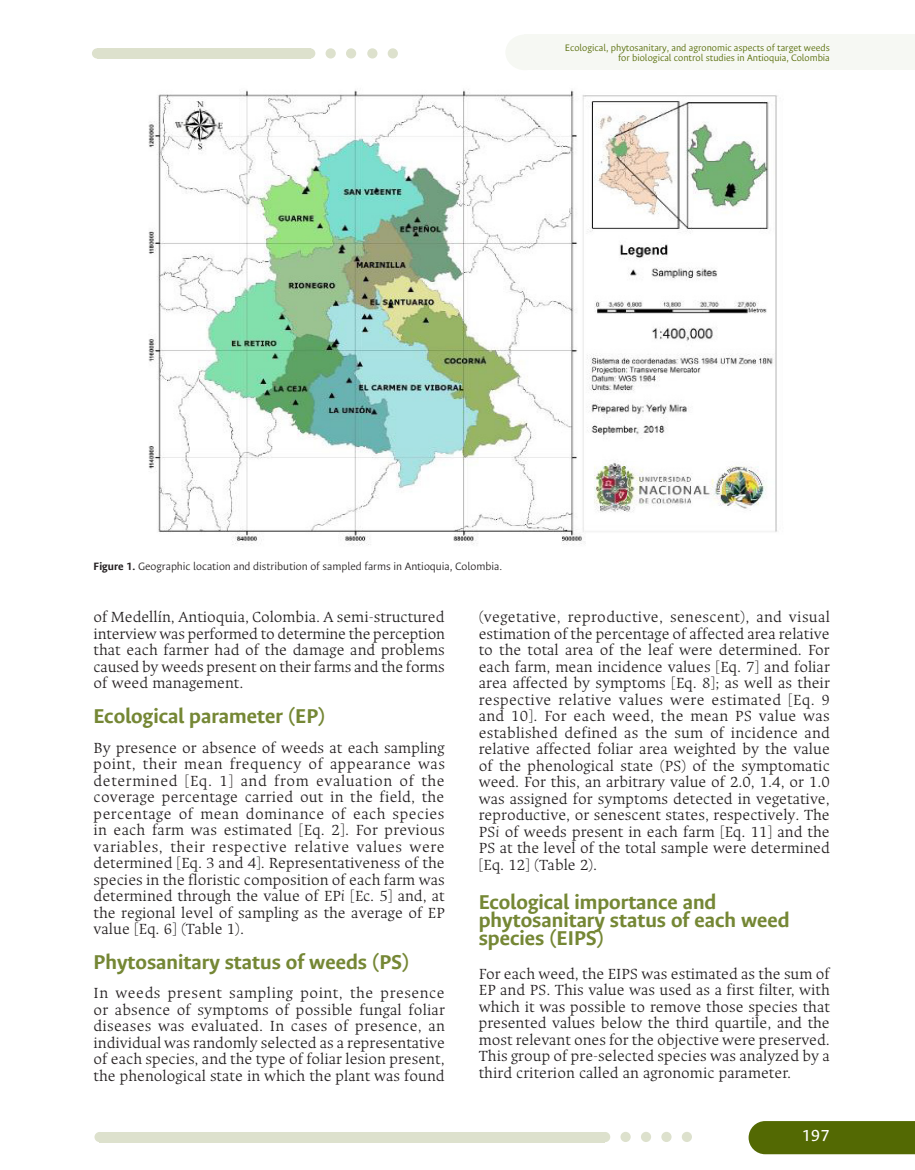
<style>
.page{position:relative;width:915px;height:1170px;background:#fff}
.page>*{position:absolute;margin:0;border:0;box-sizing:border-box;transform-origin:0 0}
.subtitulo2{font:700 22.5px/18px "Ancizar Sans";color:#758735}
.t1{font:18px "Ancizar Sans";color:#fff}
.Cuerpo_ini_11_11{font:300 16.5px/16.5px "Ancizar Serif";color:#231f20;text-align:justify}
.texto_figuras_8{font:300 12px "Ancizar Sans";color:#231f20}
.cabezote_derecha{font:300 10.5px/10.5px "Ancizar Sans";color:#536903;text-align:right}
.s1{font-weight:700}
.s2{font-style:italic}
</style>
<div class="page">
<div style="left:748px;top:1121px;width:166px;height:33px;background:#536903"></div>
<div style="left:524px;top:34px;width:390px;height:36px;background:#f6f8f3"></div>
<div style="left:99px;top:1131px;width:506px;height:10px;background:#dde1cd"></div>
<div style="left:97px;top:48px;width:213px;height:10px;background:#dde1cd"></div>
<div style="left:325px;top:48px;width:10px;height:10px;background:#dde1cd;border-radius:50%"></div>
<div style="left:367px;top:48px;width:10px;height:10px;background:#dde1cd;border-radius:50%"></div>
<div style="left:346px;top:48px;width:10px;height:10px;background:#dde1cd;border-radius:50%"></div>
<div style="left:387px;top:48px;width:11px;height:10px;background:#dde1cd;border-radius:50%"></div>
<div style="left:620px;top:1131px;width:10px;height:10px;background:#dde1cd;border-radius:50%"></div>
<div style="left:661px;top:1131px;width:10px;height:10px;background:#dde1cd;border-radius:50%"></div>
<div style="left:640px;top:1131px;width:11px;height:10px;background:#dde1cd;border-radius:50%"></div>
<div style="left:681px;top:1131px;width:10px;height:10px;background:#dde1cd;border-radius:50%"></div>
<div style="left:505px;top:34px;width:39px;height:36px;background:#f6f8f3;border-radius:50%"></div>
<div style="left:600px;top:1131px;width:10px;height:10px;background:#dde1cd;border-radius:50%"></div>
<div style="left:305px;top:48px;width:10px;height:10px;background:#dde1cd;border-radius:50%"></div>
<div style="left:94px;top:1131px;width:11px;height:10px;background:#dde1cd;border-radius:50%"></div>
<div style="left:92px;top:48px;width:10px;height:10px;background:#dde1cd;border-radius:50%"></div>
<img style="left:148px;top:89px;width:629px;height:456px">
<p class="cabezote_derecha" style="left:564px;top:42px;width:266px">Ecological, phytosanitary, and agronomic aspects of target weeds for biological control studies in Antioquia, Colombia</p>
<p class="texto_figuras_8" style="left:94px;top:559px;width:410px"><span class="s1">Figure 1.</span> Geographic location and distribution of sampled farms in Antioquia, Colombia.</p>
<p class="Cuerpo_ini_11_11" style="left:94px;top:608px;width:353px">of Medellín, Antioquia, Colombia. A semi-structured interview was performed to determine the perception that each farmer had of the damage and problems caused by weeds present on their farms and the forms of weed management.</p>
<p class="subtitulo2" style="left:94px;top:707px;width:233px">Ecological parameter (EP)</p>
<p class="Cuerpo_ini_11_11" style="left:94px;top:739px;width:353px">By presence or absence of weeds at each sampling point, their mean frequency of appearance was determined [Eq. 1] and from evaluation of the coverage percentage carried out in the field, the percentage of mean dominance of each species in each farm was estimated [Eq. 2]. For previous variables, their respective relative values were determined [Eq. 3 and 4]. Representativeness of the species in the floristic composition of each farm was determined through the value of EP<span class="s2">i</span> [Ec. 5] and, at the regional level of sampling as the average of EP value [Eq. 6] (Table 1).</p>
<p class="subtitulo2" style="left:94px;top:953px;width:317px">Phytosanitary status of weeds (PS)</p>
<p class="Cuerpo_ini_11_11" style="left:94px;top:984px;width:353px">In weeds present sampling point, the presence or absence of symptoms of possible fungal foliar diseases was evaluated. In cases of presence, an individual was randomly selected as a representative of each species, and the type of foliar lesion present, the phenological state in which the plant was found</p>
<p class="Cuerpo_ini_11_11" style="left:478px;top:608px;width:352px">(vegetative, reproductive, senescent), and visual estimation of the percentage of affected area relative to the total area of the leaf were determined. For each farm, mean incidence values [Eq. 7] and foliar area affected by symptoms [Eq. 8]; as well as their respective relative values were estimated [Eq. 9 and 10]. For each weed, the mean PS value was established defined as the sum of incidence and relative affected foliar area weighted by the value of the phenological state (PS) of the symptomatic weed. For this, an arbitrary value of 2.0, 1.4, or 1.0 was assigned for symptoms detected in vegetative, reproductive, or senescent states, respectively. The PS<span class="s2">i</span> of weeds present in each farm [Eq. 11] and the PS at the level of the total sample were determined [Eq. 12] (Table 2).</p>
<p class="subtitulo2" style="left:478px;top:893px;width:312px">Ecological importance and phytosanitary status of each weed species (EIPS)</p>
<p class="Cuerpo_ini_11_11" style="left:478px;top:965px;width:352px">For each weed, the EIPS was estimated as the sum of EP and PS. This value was used as a first filter, with which it was possible to remove those species that presented values below the third quartile, and the most relevant ones for the objective were preserved.<br>This group of pre-selected species was analyzed by a third criterion called an agronomic parameter.</p>
<p class="t1" style="left:801px;top:1125px;width:30px">197</p>
</div>
